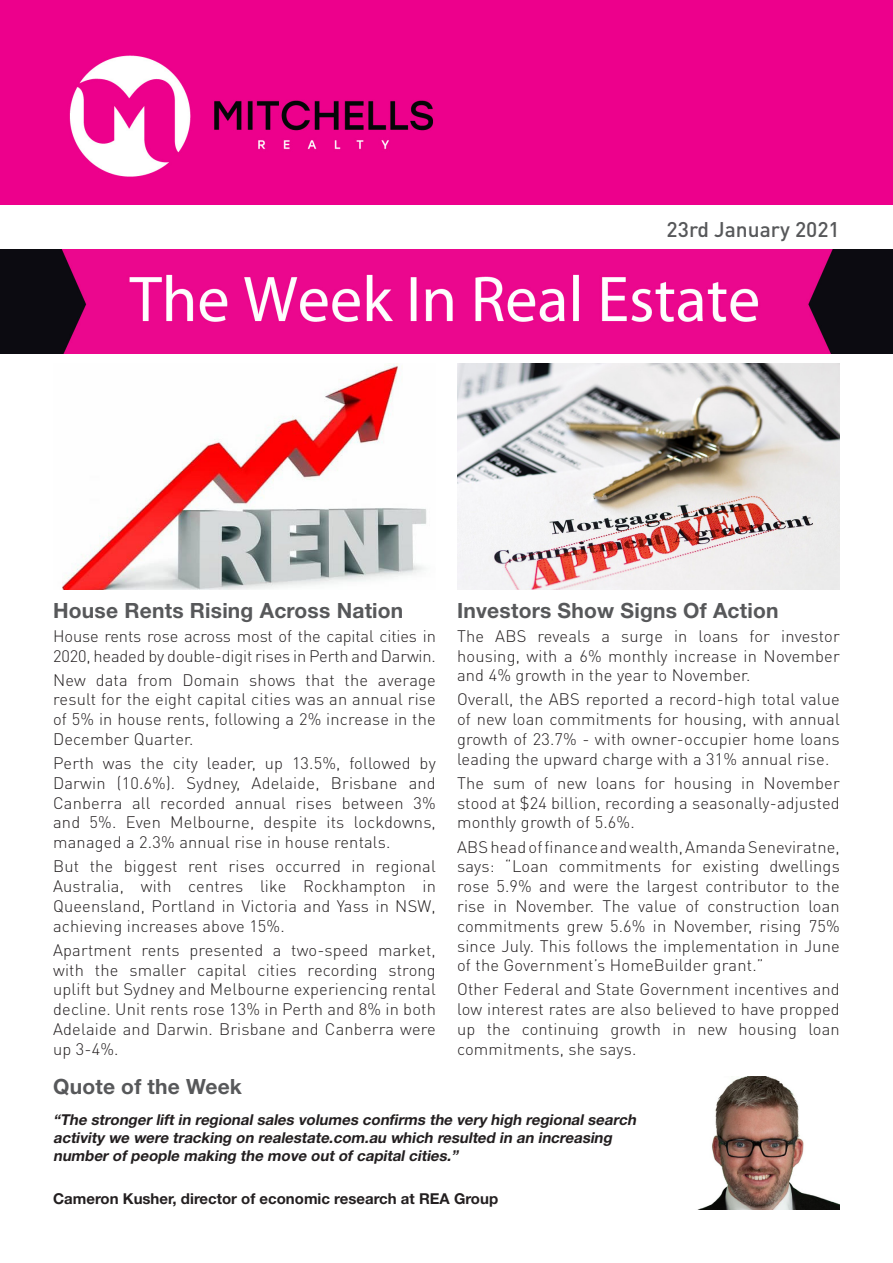
<style>
.page{position:relative;width:893px;height:1263px;background:#fff}
.page>*{position:absolute;margin:0;border:0;box-sizing:border-box;transform-origin:0 0}
.small_sub_header{font:700 21px "Helvetica Neue";letter-spacing:.01em;color:#57585a}
.small_sub_header-2{font:500 21px "DIN Pro";color:#57585a}
.Body_Copy{font:300 16.5px/19.8px "DIN Pro";letter-spacing:.01em;color:#231f20;text-align:justify}
.Body_Copy-2{font:300 16.5px/19.8px "DIN Pro";letter-spacing:-.01em;color:#231f20}
.Body_Copy-3{font:italic 700 15px/18px "Helvetica Neue";color:#231f20}
.Body_Copy-4{font:700 15px "Helvetica Neue";color:#231f20}
</style>
<div class="page">
<img style="left:457px;top:364px;width:383px;height:226px">
<img style="left:62px;top:364px;width:365px;height:226px">
<img style="left:697px;top:1077px;width:143px;height:133px">
<div style="left:0;top:0;width:893px;height:204px;background:#ed008c"></div>
<img style="left:69px;top:55px;width:364px;height:122px">
<img style="left:0;top:250px;width:893px;height:103px">
<p class="small_sub_header-2" style="left:667px;top:215px;width:175px">23rd January 2021</p>
<p class="small_sub_header" style="left:53px;top:597px;width:352px">House Rents Rising Across Nation</p>
<p class="Body_Copy-2" style="left:53px;top:625px;width:384px">House rents rose across most of the capital cities in<br>2020, headed by double-digit rises in Perth and Darwin.</p>
<p class="Body_Copy" style="left:53px;top:669px;width:384px">New data from Domain shows that the average result for the eight capital cities was an annual rise of 5% in house rents, following a 2% increase in the December Quarter.</p>
<p class="Body_Copy" style="left:53px;top:752px;width:384px">Perth was the city leader, up 13.5%, followed by Darwin (10.6%). Sydney, Adelaide, Brisbane and Canberra all recorded annual rises between 3% and 5%. Even Melbourne, despite its lockdowns, managed a 2.3% annual rise in house rentals.</p>
<p class="Body_Copy" style="left:53px;top:856px;width:384px">But the biggest rent rises occurred in regional Australia, with centres like Rockhampton in Queensland, Portland in Victoria and Yass in NSW, achieving increases above 15%.</p>
<p class="Body_Copy" style="left:53px;top:939px;width:384px">Apartment rents presented a two-speed market, with the smaller capital cities recording strong uplift but Sydney and Melbourne experiencing rental decline. Unit rents rose 13% in Perth and 8% in both Adelaide and Darwin. Brisbane and Canberra were up 3-4%.</p>
<p class="small_sub_header" style="left:457px;top:597px;width:323px">Investors Show Signs Of Action</p>
<p class="Body_Copy" style="left:457px;top:625px;width:384px">The ABS reveals a surge in loans for investor housing, with a 6% monthly increase in November and 4% growth in the year to November.</p>
<p class="Body_Copy" style="left:457px;top:689px;width:384px">Overall, the ABS reported a record-high total value of new loan commitments for housing, with annual growth of 23.7% - with owner-occupier home loans leading the upward charge with a 31% annual rise.</p>
<p class="Body_Copy" style="left:457px;top:772px;width:384px">The sum of new loans for housing in November stood at $24 billion, recording a seasonally-adjusted monthly growth of 5.6%.</p>
<p class="Body_Copy" style="left:457px;top:836px;width:384px">ABS head of finance and wealth, Amanda Seneviratne, says: “Loan commitments for existing dwellings rose 5.9% and were the largest contributor to the rise in November. The value of construction loan commitments grew 5.6% in November, rising 75% since July. This follows the implementation in June of the Government’s HomeBuilder grant.”</p>
<p class="Body_Copy" style="left:457px;top:979px;width:384px">Other Federal and State Government incentives and low interest rates are also believed to have propped up the continuing growth in new housing loan commitments, she says.</p>
<p class="small_sub_header" style="left:53px;top:1073px;width:190px">Quote of the Week</p>
<p class="Body_Copy-3" style="left:53px;top:1110px;width:587px">“The stronger lift in regional sales volumes confirms the very high regional search activity we were tracking on realestate.com.au which resulted in an increasing number of people making the move out of capital cities.”</p>
<p class="Body_Copy-4" style="left:53px;top:1190px;width:446px">Cameron Kusher, director of economic research at REA Group</p>
</div>
